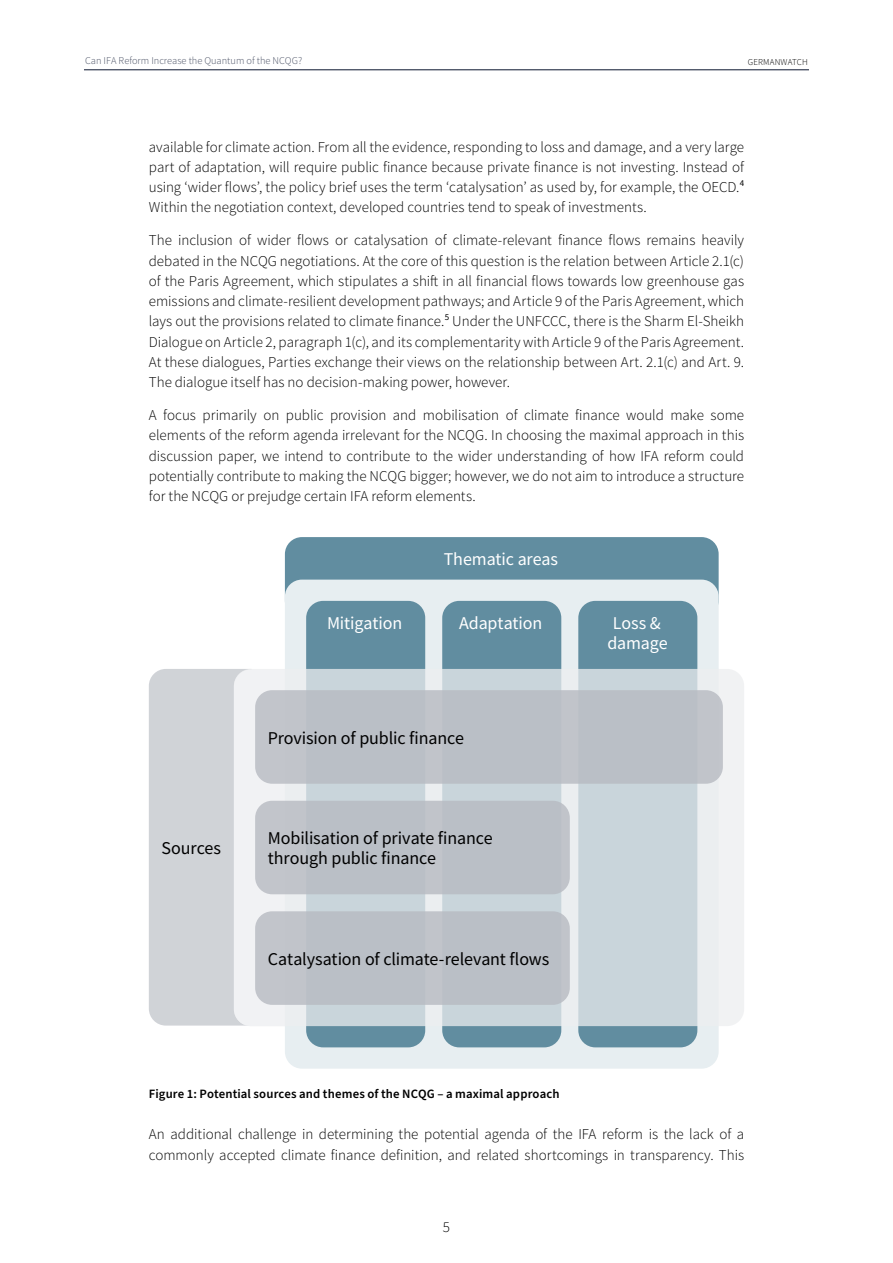
<style>
.page{position:relative;width:893px;height:1263px;background:#fff}
.page>*{position:absolute;margin:0;border:0;box-sizing:border-box;transform-origin:0 0}
.t1{font:18px/20.2px "Source Sans Pro";letter-spacing:-.005em;color:#000}
.t2{font:18px/20.2px "Source Sans Pro";letter-spacing:-.005em;color:#fff}
.t3{font:300 15px/20.2px "Source Sans Pro";color:#000;text-align:justify}
.t4{font:600 12.75px "Source Sans Pro";letter-spacing:.01em;color:#000}
.t5{font:300 10.35px "Source Sans Pro";color:#4b5265}
.t6{font:300 9px "Source Sans Pro";letter-spacing:.02em;color:#000}
</style>
<div class="page">
<hr style="left:84px;top:69px;width:725px;height:1px;background:#4b5265">
<div style="left:285px;top:537px;width:434px;height:81px;background:#618da0;border-radius:17px"></div>
<div style="left:285px;top:580px;width:434px;height:489px;background:#e7eef1;border-radius:17px"></div>
<div style="left:306px;top:601px;width:119px;height:446px;background:#618da0;border-radius:17px"></div>
<div style="left:442px;top:601px;width:119px;height:446px;background:#618da0;border-radius:17px"></div>
<div style="left:578px;top:601px;width:119px;height:446px;background:#618da0;border-radius:17px"></div>
<svg style="left:234px;top:669px;width:510px;height:357px;fill:#c9d5db"></svg>
<svg style="left:149px;top:669px;width:136px;height:357px"></svg>
<div style="left:255px;top:911px;width:315px;height:94px;background:#b7bac1;border-radius:17px"></div>
<div style="left:255px;top:801px;width:315px;height:93px;background:#b7bac1;border-radius:17px"></div>
<div style="left:255px;top:690px;width:468px;height:94px;background:#b7bac1;border-radius:17px"></div>
<p class="t5" style="left:85px;top:54px;width:219px">Can IFA Reform Increase the Quantum of the NCQG?</p>
<p class="t6" style="left:748px;top:56px;width:62px">GERMANWATCH</p>
<p class="t3" style="left:149px;top:136px;width:597px">available for climate action. From all the evidence, responding to loss and damage, and a very large part of adaptation, will require public finance because private finance is not investing. Instead of using ‘wider flows’, the policy brief uses the term ‘catalysation’ as used by, for example, the OECD.<sup>4<br></sup>Within the negotiation context, developed countries tend to speak of investments.</p>
<p class="t3" style="left:149px;top:230px;width:597px">The inclusion of wider flows or catalysation of climate-relevant finance flows remains heavily debated in the NCQG negotiations. At the core of this question is the relation between Article 2.1(c) of the Paris Agreement, which stipulates a shift in all financial flows towards low greenhouse gas emissions and climate-resilient development pathways; and Article 9 of the Paris Agreement, which lays out the provisions related to climate finance.<sup>5</sup> Under the UNFCCC, there is the Sharm El-Sheikh Dialogue on Article 2, paragraph 1(c), and its complementarity with Article 9 of the Paris Agreement.<br>At these dialogues, Parties exchange their views on the relationship between Art. 2.1(c) and Art. 9.<br>The dialogue itself has no decision-making power, however.</p>
<p class="t3" style="left:149px;top:405px;width:597px">A focus primarily on public provision and mobilisation of climate finance would make some elements of the reform agenda irrelevant for the NCQG. In choosing the maximal approach in this discussion paper, we intend to contribute to the wider understanding of how IFA reform could potentially contribute to making the NCQG bigger; however, we do not aim to introduce a structure for the NCQG or prejudge certain IFA reform elements.</p>
<p class="t2" style="left:444px;top:549px;width:116px">Thematic areas</p>
<p class="t2" style="left:327px;top:612px;width:77px">Mitigation</p>
<p class="t2" style="left:459px;top:612px;width:85px">Adaptation</p>
<p class="t2" style="left:607px;top:612px;width:62px">Loss &amp; damage</p>
<p class="t1" style="left:162px;top:838px;width:61px">Sources</p>
<p class="t1" style="left:268px;top:727px;width:198px">Provision of public finance</p>
<p class="t1" style="left:268px;top:828px;width:226px">Mobilisation of private finance through public finance</p>
<p class="t1" style="left:268px;top:949px;width:283px">Catalysation of climate-relevant flows</p>
<p class="t4" style="left:149px;top:1085px;width:412px">Figure 1: Potential sources and themes of the NCQG – a maximal approach</p>
<p class="t3" style="left:149px;top:1124px;width:597px">An additional challenge in determining the potential agenda of the IFA reform is the lack of a commonly accepted climate finance definition, and related shortcomings in transparency. This</p>
<p class="t3" style="left:443px;top:1216px;width:9px">5</p>
</div>
